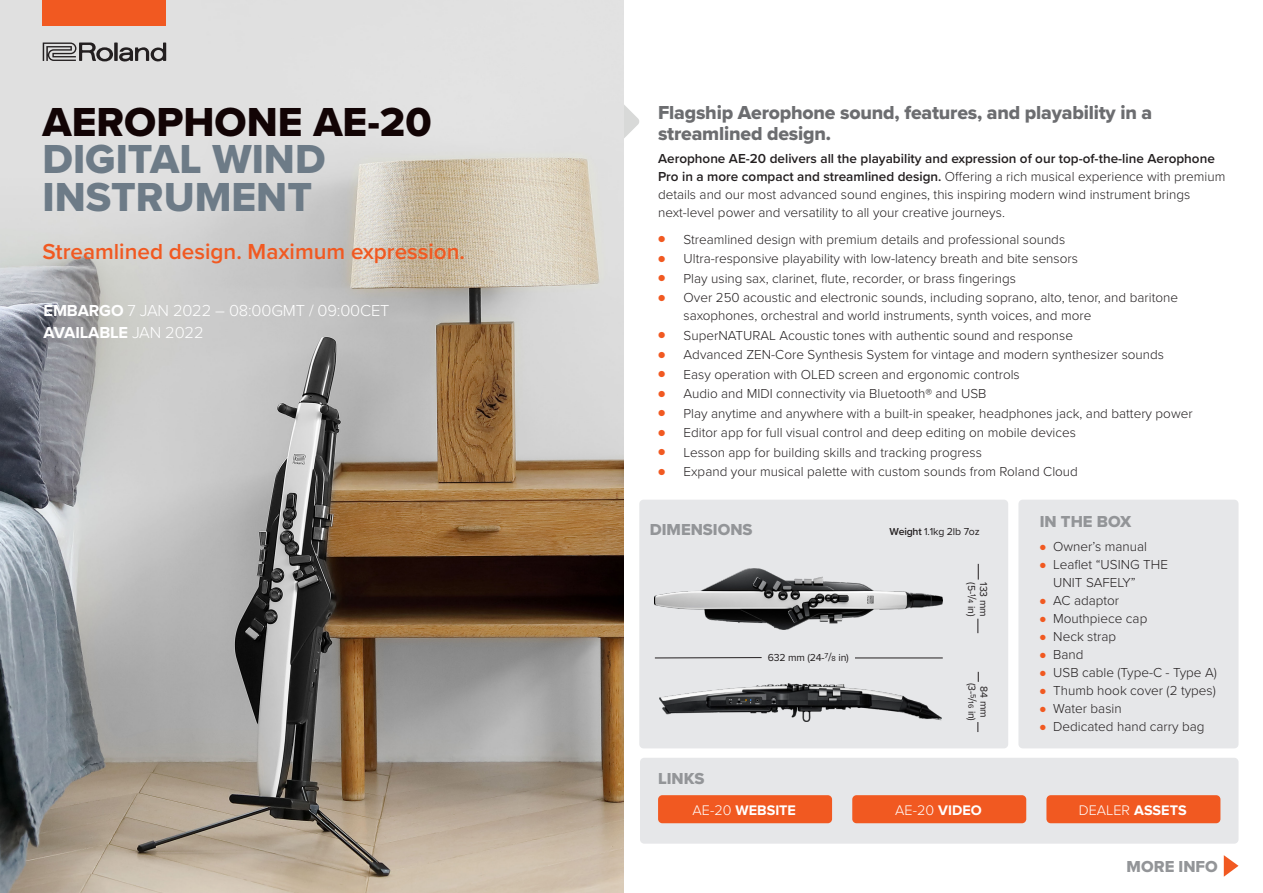
<style>
.page{position:relative;width:1263px;height:893px;background:#fff}
.page>*{position:absolute;margin:0;border:0;box-sizing:border-box;transform-origin:0 0}
.t1{font:42px "Proxima Nova Extrabld";color:#6d7b87}
.t2{font:42px "Proxima Nova Extrabld";color:#120405}
.t3{font:600 22.5px "Proxima Nova";color:#f15921}
.t4{font:19.5px/21px "Proxima Nova Extrabld";letter-spacing:-.01em;color:#6c6d70}
.t5{font:300 16.5px "Proxima Nova";letter-spacing:-.01em;color:#fff}
.t6{font:16.5px "Proxima Nova Extrabld";color:#939598}
.t7{font:700 16.5px "Proxima Nova";letter-spacing:-.01em;color:#fff}
.t8{font:300 14.4px "Proxima Nova";color:#fff}
.t9{font:700 14.4px "Proxima Nova";color:#fff}
.t10{font:300 13.5px/18px "Proxima Nova";color:#231f20}
.t11{font:10.5px "Proxima Nova";letter-spacing:-.02em;color:#231f20}
.t12{font:7.5px "Proxima Nova";color:#231f20}
.s1{font-weight:700}
.s2{font-weight:300}
.s3{font-weight:600}
.s4{font-size:10.5px;color:#f15921}
.s5{font-size:12.15px}
.s6{font-size:7.5px}
.s7{font-size:10.5px}
.s8{font-size:9px;color:#f15921}
</style>
<div class="page">
<svg style="left:623px;top:93px;width:16px;height:57px"></svg>
<img style="left:0;top:0;width:623px;height:893px">
<div style="left:639px;top:500px;width:369px;height:248px;background:#e6e7e9;border-radius:4px"></div>
<div style="left:640px;top:758px;width:598px;height:86px;background:#e6e7e9;border-radius:4px"></div>
<div style="left:43px;top:0;width:123px;height:26px;background:#f15921"></div>
<svg style="left:43px;top:43px;width:123px;height:21px;background:#999898"></svg>
<div style="left:1018px;top:500px;width:220px;height:248px;background:#e6e7e9;border-radius:4px"></div>
<svg style="left:1224px;top:855px;width:14px;height:22px"></svg>
<div style="left:658px;top:795px;width:174px;height:28px;background:#f15921;border-radius:4px"></div>
<div style="left:1046px;top:795px;width:174px;height:28px;background:#f15921;border-radius:4px"></div>
<img style="left:659px;top:684px;width:283px;height:38px">
<img style="left:655px;top:569px;width:288px;height:61px">
<hr style="left:655px;top:657px;width:107px;height:1px;background:#231f20">
<hr style="left:855px;top:658px;width:88px;height:1px;background:#231f20">
<svg style="left:977px;top:619px;width:1px;height:14px"></svg>
<svg style="left:978px;top:564px;width:1px;height:16px"></svg>
<div style="left:852px;top:795px;width:174px;height:28px;background:#f15921;border-radius:4px"></div>
<p class="t2" style="left:43px;top:90px;width:391px">AEROPHONE AE-20</p>
<p class="t1" style="left:43px;top:128px;width:284px">DIGITAL WIND</p>
<p class="t1" style="left:43px;top:165px;width:271px">INSTRUMENT</p>
<p class="t3" style="left:43px;top:235px;width:424px">Streamlined design. Maximum expression.</p>
<p class="t5" style="left:44px;top:298px;width:347px"><span class="s1">EMBARGO</span> 7 JAN 2022 – 08:00GMT / 09:00CET</p>
<p class="t7" style="left:44px;top:323px;width:162px">AVAILABLE <span class="s2">JAN 2022</span></p>
<p class="t4" style="left:658px;top:102px;width:496px">Flagship Aerophone sound, features, and playability in a streamlined design.</p>
<p class="t10" style="left:658px;top:148px;width:569px"><span class="s3">Aerophone AE-20 delivers all the playability and expression of our top-of-the-line Aerophone Pro in a more compact and streamlined design.</span> Offering a rich musical experience with premium details and our most advanced sound engines, this inspiring modern wind instrument brings next-level power and versatility to all your creative journeys.</p>
<p class="t10" style="left:658px;top:229px;width:409px"><span class="s4">●</span> Streamlined design with premium details and professional sounds</p>
<p class="t10" style="left:658px;top:249px;width:421px"><span class="s4">●</span> Ultra-responsive playability with low-latency breath and bite sensors</p>
<p class="t10" style="left:658px;top:268px;width:359px"><span class="s4">●</span> Play using sax, clarinet, flute, recorder, or brass fingerings</p>
<p class="t10" style="left:683px;top:288px;width:496px;text-indent:-26px"><span class="s4">●</span> Over 250 acoustic and electronic sounds, including soprano, alto, tenor, and baritone saxophones, orchestral and world instruments, synth voices, and more</p>
<p class="t10" style="left:658px;top:325px;width:416px"><span class="s4">●</span> SuperNATURAL Acoustic tones with authentic sound and response</p>
<p class="t10" style="left:658px;top:345px;width:507px"><span class="s4">●</span> Advanced ZEN-Core Synthesis System for vintage and modern synthesizer sounds</p>
<p class="t10" style="left:658px;top:364px;width:363px"><span class="s4">●</span> Easy operation with OLED screen and ergonomic controls</p>
<p class="t10" style="left:658px;top:384px;width:330px"><span class="s4">●</span> Audio and MIDI connectivity via Bluetooth® and USB</p>
<p class="t10" style="left:658px;top:403px;width:536px"><span class="s4">●</span> Play anytime and anywhere with a built-in speaker, headphones jack, and battery power</p>
<p class="t10" style="left:658px;top:423px;width:419px"><span class="s4">●</span> Editor app for full visual control and deep editing on mobile devices</p>
<p class="t10" style="left:658px;top:442px;width:325px"><span class="s4">●</span> Lesson app for building skills and tracking progress</p>
<p class="t10" style="left:658px;top:462px;width:421px"><span class="s4">●</span> Expand your musical palette with custom sounds from Roland Cloud</p>
<p class="t6" style="left:650px;top:517px;width:104px">DIMENSIONS</p>
<p class="t6" style="left:658px;top:766px;width:48px">LINKS</p>
<p class="t11" style="left:768px;top:649px;width:83px">632 mm (24-<sup>7</sup><span class="s5">/</span><span class="s6">8</span> in)</p>
<p class="t11" style="left:889px;top:524px;width:92px"><span class="s3">Weight</span> 1.1kg 2lb 7oz</p>
<p class="t11" style="left:979px;top:582px;width:36px;rotate:90deg">(5-<sup>1</sup><span class="s5">/</span><span class="s6">4</span> in)</p>
<p class="t11" style="left:991px;top:582px;width:36px;rotate:90deg">133 mm</p>
<p class="t11" style="left:980px;top:683px;width:13px;rotate:90deg">(3-</p>
<p class="t11" style="left:992px;top:686px;width:33px;rotate:90deg">84 mm</p>
<p class="t12" style="left:976px;top:694px;width:29px;rotate:90deg">5<span class="s5">/</span>16 <span class="s7">in)</span></p>
<p class="t6" style="left:1040px;top:510px;width:93px">IN THE BOX</p>
<p class="t10" style="left:1040px;top:537px;width:109px"><span class="s8">●</span> Owner’s manual</p>
<p class="t10" style="left:1053px;top:555px;width:116px;text-indent:-14px"><span class="s8">●</span> Leaflet “USING THE<br>UNIT SAFELY”</p>
<p class="t10" style="left:1040px;top:591px;width:81px"><span class="s8">●</span> AC adaptor</p>
<p class="t10" style="left:1040px;top:609px;width:109px"><span class="s8">●</span> Mouthpiece cap</p>
<p class="t10" style="left:1040px;top:627px;width:78px"><span class="s8">●</span> Neck strap</p>
<p class="t10" style="left:1040px;top:645px;width:45px"><span class="s8">●</span> Band</p>
<p class="t10" style="left:1040px;top:663px;width:179px"><span class="s8">●</span> USB cable (Type-C - Type A)</p>
<p class="t10" style="left:1040px;top:681px;width:178px"><span class="s8">●</span> Thumb hook cover (2 types)</p>
<p class="t10" style="left:1040px;top:699px;width:83px"><span class="s8">●</span> Water basin</p>
<p class="t10" style="left:1040px;top:717px;width:166px"><span class="s8">●</span> Dedicated hand carry bag</p>
<p class="t8" style="left:895px;top:799px;width:88px">AE-20 <span class="s1">VIDEO</span></p>
<p class="t9" style="left:693px;top:802px;width:105px"><span class="s2">AE-20</span> WEBSITE</p>
<p class="t8" style="left:1079px;top:799px;width:109px">DEALER <span class="s1">ASSETS</span></p>
<p class="t6" style="left:1127px;top:854px;width:93px">MORE INFO</p>
</div>
